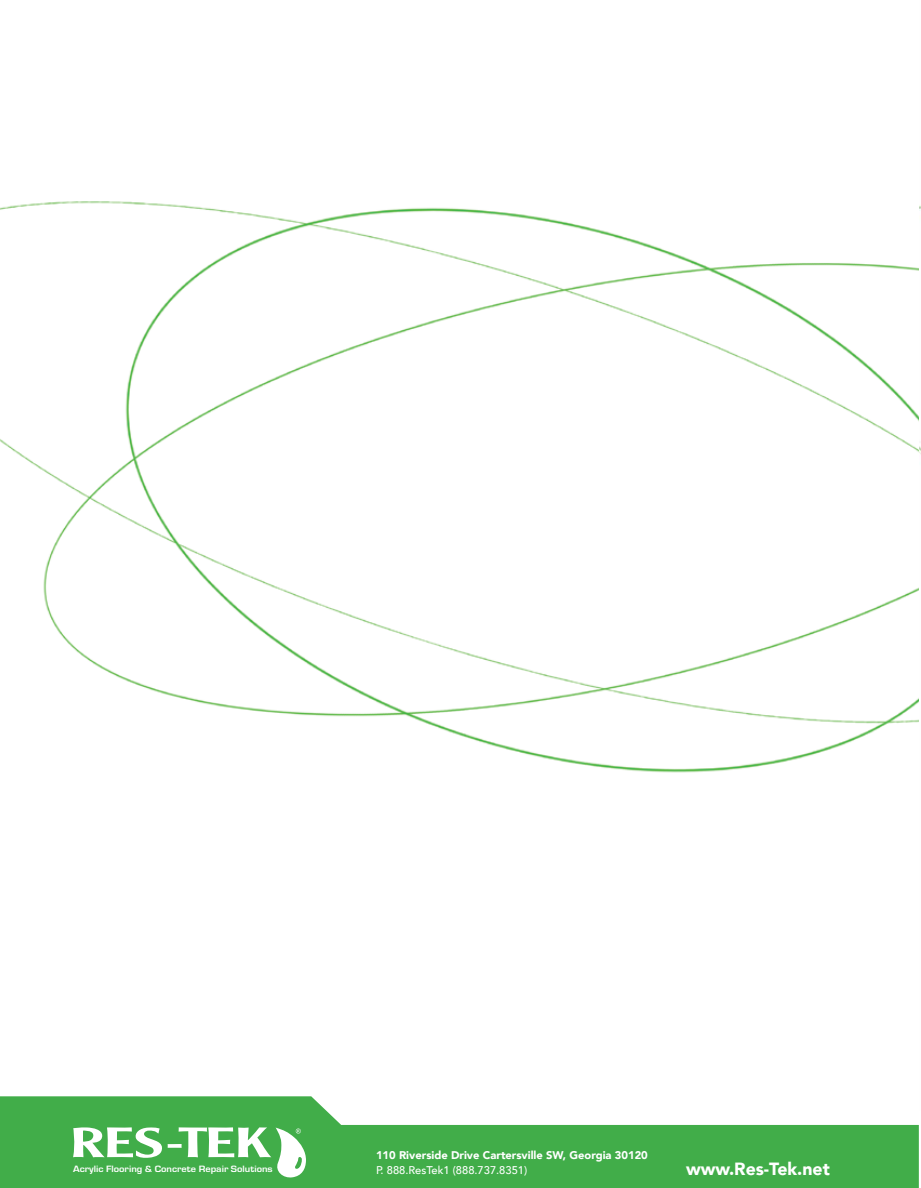
<style>
.page{position:relative;width:921px;height:1188px;background:#fff}
.page>*{position:absolute;margin:0;border:0;box-sizing:border-box;transform-origin:0 0}
.t1{font:900 17.7px "Avenir";color:#fff}
.t2{font:900 11.1px "Avenir";color:#fff}
.t3{font:500 11.1px "Avenir";color:#fff}
.t4{font:700 9.45px "Eurostile";color:#fff;scale:1.1 1}
</style>
<div class="page">
<img style="left:919px;top:205px;width:2px;height:249px">
<img style="left:0;top:201px;width:919px;height:572px">
<svg style="left:0;top:1096px;width:919px;height:91px;fill:#41ad49"></svg>
<svg style="left:73px;top:1127px;width:89px;height:30px"></svg>
<svg style="left:168px;top:1143px;width:14px;height:4px"></svg>
<svg style="left:179px;top:1127px;width:127px;height:50px"></svg>
<p class="t2" style="left:376px;top:1145px;width:273px">110 Riverside Drive Cartersville SW, Georgia 30120</p>
<p class="t4" style="left:73px;top:1163px;width:183px">Acrylic Flooring &amp; Concrete Repair Solutions</p>
<p class="t3" style="left:376px;top:1160px;width:153px">P. 888.ResTek1 (888.737.8351)</p>
<h1 class="t1" style="left:686px;top:1153px;width:145px">www.Res-Tek.net</h1>
</div>
